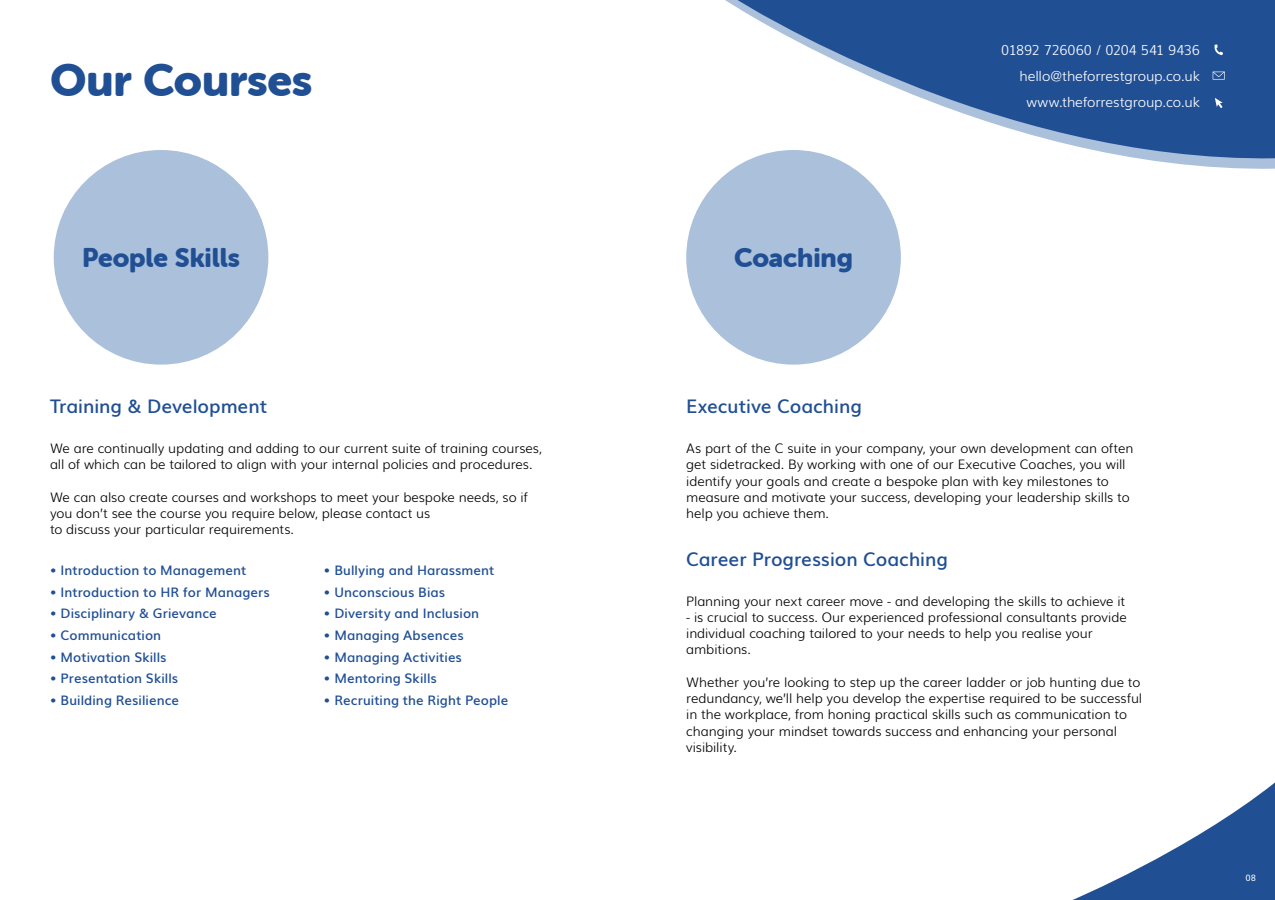
<style>
.page{position:relative;width:1275px;height:900px;background:#fff}
.page>*{position:absolute;margin:0;border:0;box-sizing:border-box;transform-origin:0 0}
.t1{font:45px "Museo Sans Rounded 900";letter-spacing:-.005em;color:#204f94}
.t2{font:26.5px "Museo Sans Rounded 900";letter-spacing:-.005em;color:#204f94}
.t3{font:600 18.75px "Muli";color:#204f94}
.t4{font:300 13.75px/26.2px "Muli";letter-spacing:-.015em;color:#fff;text-align:right}
.t5{font:300 13.12px/16.2px "Muli";letter-spacing:-.005em;color:#000}
.t6{font:600 13.12px "Muli";letter-spacing:.005em;color:#204f94}
.t7{font:8.75px "Muli";color:#fff}
</style>
<div class="page">
<svg style="left:1072px;top:782px;width:203px;height:118px"></svg>
<svg style="left:725px;top:0;width:550px;height:173px"></svg>
<svg style="left:738px;top:0;width:537px;height:163px;fill:#204f94"></svg>
<svg style="left:1214px;top:43px;width:9px;height:12px"></svg>
<svg style="left:1213px;top:72px;width:12px;height:8px"></svg>
<svg style="left:1214px;top:96px;width:9px;height:12px"></svg>
<div style="left:54px;top:150px;width:214px;height:215px;background:#aac0db;border-radius:50%"></div>
<div style="left:686px;top:150px;width:215px;height:215px;background:#aac0db;border-radius:50%"></div>
<h1 class="t1" style="left:50px;top:55px;width:264px">Our Courses</h1>
<p class="t4" style="left:1001px;top:36px;width:200px">01892 726060 / 0204 541 9436 hello@theforrestgroup.co.uk www.theforrestgroup.co.uk</p>
<h2 class="t2" style="left:82px;top:243px;width:159px">People Skills</h2>
<h2 class="t2" style="left:734px;top:243px;width:120px">Coaching</h2>
<h3 class="t3" style="left:50px;top:391px;width:219px">Training &amp; Development</h3>
<p class="t5" style="left:50px;top:439px;width:494px">We are continually updating and adding to our current suite of training courses, all of which can be tailored to align with your internal policies and procedures.</p>
<p class="t5" style="left:50px;top:488px;width:479px">We can also create courses and workshops to meet your bespoke needs, so if you don’t see the course you require below, please contact us<br>to discuss your particular requirements.</p>
<p class="t6" style="left:50px;top:560px;width:198px">• Introduction to Management</p>
<p class="t6" style="left:50px;top:581px;width:221px">• Introduction to HR for Managers</p>
<p class="t6" style="left:50px;top:603px;width:168px">• Disciplinary &amp; Grievance</p>
<p class="t6" style="left:50px;top:625px;width:113px">• Communication</p>
<p class="t6" style="left:50px;top:646px;width:118px">• Motivation Skills</p>
<p class="t6" style="left:50px;top:668px;width:130px">• Presentation Skills</p>
<p class="t6" style="left:50px;top:689px;width:131px">• Building Resilience</p>
<p class="t6" style="left:324px;top:560px;width:172px">• Bullying and Harassment</p>
<p class="t6" style="left:324px;top:581px;width:123px">• Unconscious Bias</p>
<p class="t6" style="left:324px;top:603px;width:157px">• Diversity and Inclusion</p>
<p class="t6" style="left:324px;top:625px;width:141px">• Managing Absences</p>
<p class="t6" style="left:324px;top:646px;width:140px">• Managing Activities</p>
<p class="t6" style="left:324px;top:668px;width:115px">• Mentoring Skills</p>
<p class="t6" style="left:324px;top:689px;width:186px">• Recruiting the Right People</p>
<h3 class="t3" style="left:686px;top:391px;width:177px">Executive Coaching</h3>
<p class="t5" style="left:686px;top:439px;width:449px">As part of the C suite in your company, your own development can often get sidetracked. By working with one of our Executive Coaches, you will identify your goals and create a bespoke plan with key milestones to measure and motivate your success, developing your leadership skills to help you achieve them.</p>
<h3 class="t3" style="left:686px;top:543px;width:263px">Career Progression Coaching</h3>
<p class="t5" style="left:686px;top:592px;width:441px">Planning your next career move - and developing the skills to achieve it</p>
<p class="t5" style="left:686px;top:608px;width:442px">- is crucial to success. Our experienced professional consultants provide individual coaching tailored to your needs to help you realise your ambitions.</p>
<p class="t5" style="left:686px;top:673px;width:457px">Whether you’re looking to step up the career ladder or job hunting due to redundancy, we’ll help you develop the expertise required to be successful in the workplace, from honing practical skills such as communication to changing your mindset towards success and enhancing your personal visibility.</p>
<p class="t7" style="left:1246px;top:871px;width:12px">08</p>
</div>
